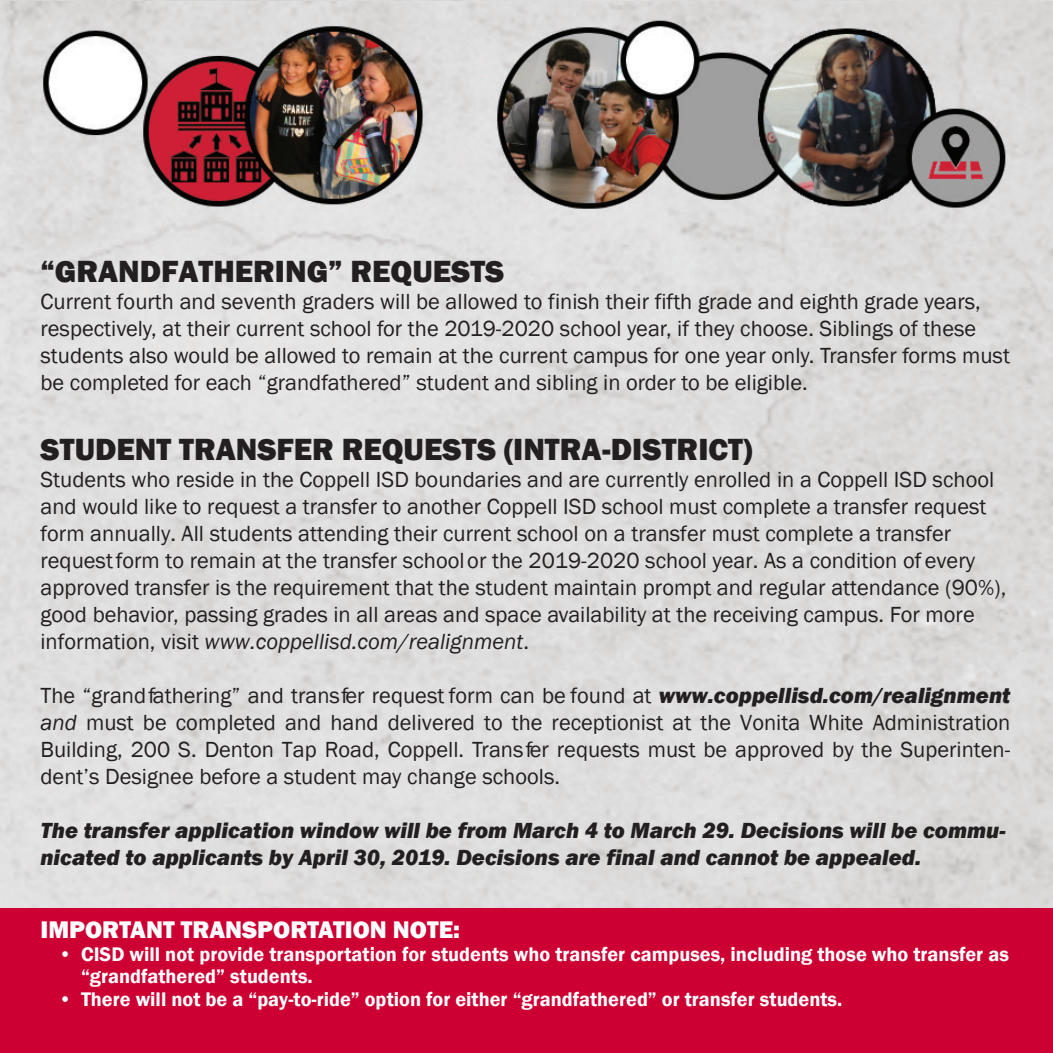
<style>
.page{position:relative;width:1053px;height:1053px;background:#fff}
.page>*{position:absolute;margin:0;border:0;box-sizing:border-box;transform-origin:0 0}
.t1{font:800 31.5px "Franklin Gothic";color:#231f20}
.t2{font:800 24.75px "Franklin Gothic";color:#fff}
.t3{font:22.5px/27px "Franklin Gothic";color:#231f20}
.t4{font:italic 800 22.5px/27px "Franklin Gothic";color:#231f20}
.t5{font:600 20.25px/22.5px "Franklin Gothic";color:#fff}
.s1{font-style:italic}
.s2{font-weight:800;font-style:italic}
</style>
<div class="page">
<img style="left:0;top:1px;width:1053px;height:907px">
<div style="left:0;top:908px;width:1053px;height:145px;background:#c03"></div>
<p class="t1" style="left:40px;top:251px;width:465px">“GRANDFATHERING” REQUESTS</p>
<p class="t3" style="left:40px;top:289px;width:971px">Current fourth and seventh graders will be allowed to finish their fifth grade and eighth grade years, respectively, at their current school for the 2019-2020 school year, if they choose. Siblings of these students also would be allowed to remain at the current campus for one year only. Transfer forms must be completed for each “grandfathered” student and sibling in order to be eligible.</p>
<p class="t1" style="left:41px;top:429px;width:713px">STUDENT TRANSFER REQUESTS (INTRA-DISTRICT)</p>
<p class="t3" style="left:40px;top:467px;width:967px">Students who reside in the Coppell ISD boundaries and are currently enrolled in a Coppell ISD school and would like to request a trans fer to another Coppell ISD school must complete a trans fer request form annually. All students attending their current school on a transfer must complete a transfer request form to remain at the trans fer school or the 2019-2020 school year. As a condition of every approved transfer is the requirement that the student maintain prompt and regular attendance (90%), good behavior, passing grades in all areas and space availability at the receiving campus. For more information, visit <span class="s1">www.coppellisd.com/realignment</span>.</p>
<p class="t3" style="left:40px;top:683px;width:971px;text-align:justify">The “grand fathering” and trans fer request form can be found at <span class="s2">www.coppellisd.com/realignment </span><span class="s1">and</span> must be completed and hand delivered to the receptionist at the Vonita White Administration Building, 200 S. Denton Tap Road, Coppell. Trans fer requests must be approved by the Superinten&shy;dent’s Designee before a student may change schools.</p>
<p class="t4" style="left:40px;top:817px;width:967px">The transfer application window will be from March 4 to March 29. Decisions will be commu&shy;nicated to applicants by April 30, 2019. Decisions are final and cannot be appealed.</p>
<p class="t2" style="left:40px;top:914px;width:421px">IMPORTANT TRANSPORTATION NOTE:</p>
<p class="t5" style="left:81px;top:943px;width:929px;text-indent:-22px">• CISD will not provide transportation for students who transfer campuses, including those who transfer as “grandfathered” students.</p>
<p class="t5" style="left:58px;top:988px;width:785px">• There will not be a “pay-to-ride” option for either “grandfathered” or transfer students.</p>
</div>
